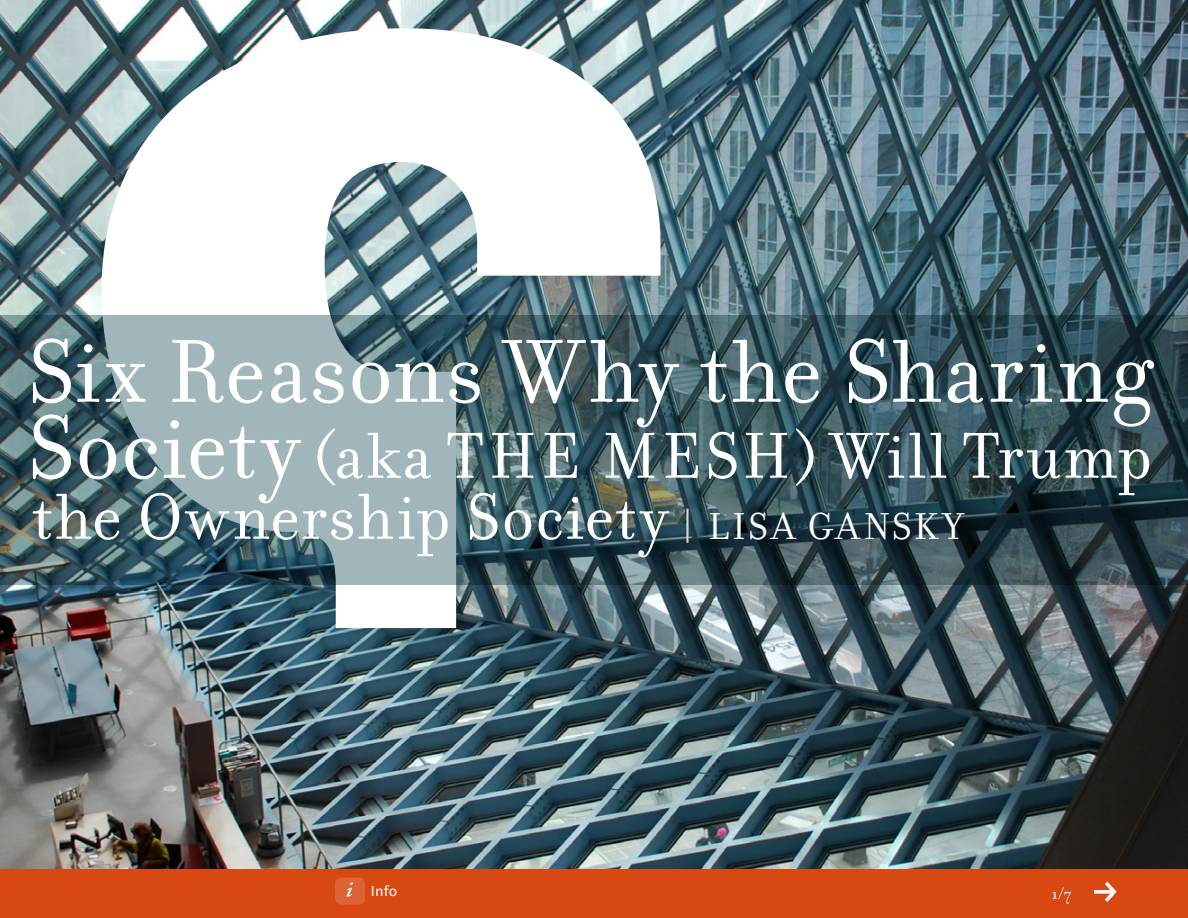
<style>
.page{position:relative;width:1188px;height:918px;background:#fff}
.page>*{position:absolute;margin:0;border:0;box-sizing:border-box;transform-origin:0 0}
.t1{font:96.3px "Filosofia OT";letter-spacing:.005em;color:#fff}
.t2{font:69.9px/61.1px "Filosofia OT";letter-spacing:.035em;color:#fff}
.t3{font:18px "Filosofia OT";color:#fff}
.t4{font:15px "Lucida Sans EFOP";color:#fff}
.s1{font-size:96.3px}
.s2{font-size:45px;color:#dadfcb}
.s3{font-size:40.35px}
</style>
<div class="page">
<div style="left:1px;top:868px;width:1187px;height:50px;background:#d74812"></div>
<img style="left:0;top:0;width:1188px;height:868px">
<svg style="left:102px;top:28px;width:558px;height:600px"></svg>
<svg style="left:0;top:315px;width:1188px;height:270px;background:#4b656c"></svg>
<div style="left:335px;top:878px;width:30px;height:27px;background:#dd6336;border-radius:6px"></div>
<svg style="left:347px;top:882px;width:6px;height:15px"></svg>
<svg style="left:1094px;top:882px;width:23px;height:20px"></svg>
<h1 class="t1" style="left:28px;top:318px;width:1126px">Six Reasons Why the Sharing</h1>
<p class="t2" style="left:28px;top:426px;width:1126px"><span class="s1">Society</span>(aka the Mesh) Will Trump the Ownership Society <span class="s2">|</span> <span class="s3">Lisa Gansky</span></p>
<p class="t4" style="left:371px;top:883px;width:28px">Info</p>
<p class="t3" style="left:1051px;top:883px;width:22px">1/7</p>
</div>
